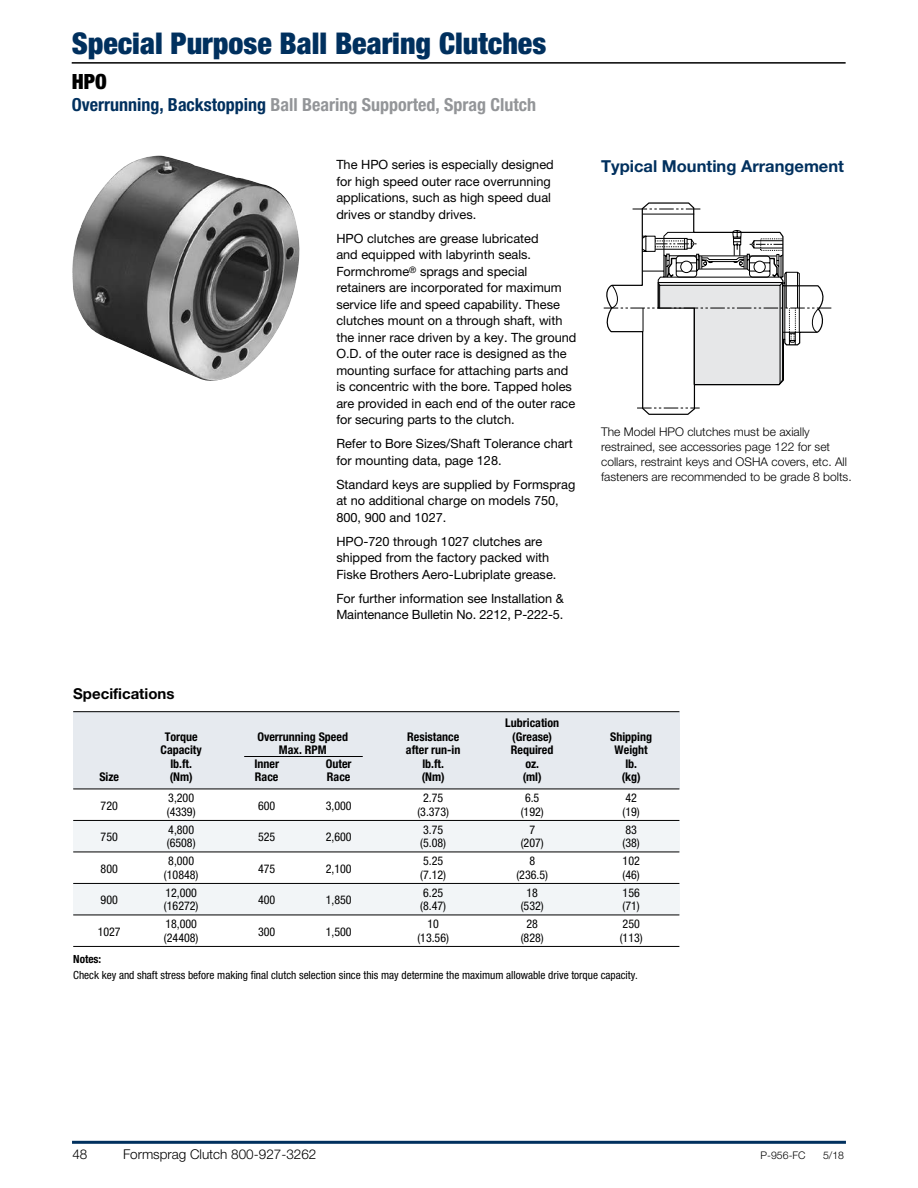
<style>
.page{position:relative;width:918px;height:1188px;background:#fff}
.page>*{position:absolute;margin:0;border:0;box-sizing:border-box;transform-origin:0 0}
.t1{font:900 condensed 30px "Helvetica Neue LT Std";color:#00305e}
.t2{font:900 condensed 21px "Helvetica Neue LT Std";color:#000}
.t3{font:700 condensed 18px "Helvetica Neue LT Std";color:#939598}
._05_Subhead_11pt_Blu{font:700 16.5px "Helvetica Neue LT Std";color:#00305e}
._06_Black_Subhead_10{font:700 15px "Helvetica Neue LT Std";color:#000}
.t4{font:300 13.5px "Helvetica Neue LT Std";color:#000}
._00_Text{font:12.75px/16.5px "Helvetica Neue LT Std";color:#000}
.t5{font:condensed 12px "Helvetica Neue LT Std";color:#000}
.t6{font:700 condensed 12px "Helvetica Neue LT Std";color:#000}
._10_Caption-8_10_Lig{font:300 12px/15px "Helvetica Neue LT Std";color:#000}
.Chart_Notes_8_9{font:condensed 11.25px "Helvetica Neue LT Std";color:#000}
.Chart_Notes-Note{font:700 condensed 11.25px "Helvetica Neue LT Std";color:#000}
.t7{font:300 10.5px "Helvetica Neue LT Std";color:#000}
.s1{color:#00305e}
</style>
<div class="page">
<hr style="left:72px;top:1141px;width:774px;height:3px;background:#00305e">
<hr style="left:72px;top:62px;width:774px;height:2px;background:#000">
<div style="left:73px;top:711px;width:606px;height:78px;background:#e6eaef"></div>
<div style="left:73px;top:820px;width:607px;height:32px;background:#f2f5f7"></div>
<div style="left:73px;top:884px;width:607px;height:31px;background:#f2f5f7"></div>
<hr style="left:73px;top:711px;width:606px;height:1px;background:#000">
<hr style="left:73px;top:789px;width:606px;height:1px;background:#000">
<hr style="left:73px;top:820px;width:606px;height:1px;background:#000">
<hr style="left:73px;top:852px;width:606px;height:1px;background:#000">
<hr style="left:73px;top:883px;width:606px;height:1px;background:#000">
<hr style="left:73px;top:915px;width:606px;height:1px;background:#000">
<hr style="left:73px;top:946px;width:606px;height:1px;background:#000">
<img style="left:72px;top:156px;width:228px;height:225px">
<svg style="left:603px;top:202px;width:177px;height:213px"></svg>
<svg style="left:637px;top:408px;width:63px;height:1px"></svg>
<svg style="left:604px;top:209px;width:227px;height:176px"></svg>
<hr style="left:244px;top:756px;width:119px;height:1px;background:#000">
<p class="t1" style="left:72px;top:25px;width:476px">Special Purpose Ball Bearing Clutches</p>
<p class="t2" style="left:72px;top:69px;width:37px">HPO</p>
<p class="t3" style="left:72px;top:94px;width:466px"><span class="s1">Overrunning, Backstopping</span> Ball Bearing Supported, Sprag Clutch</p>
<p class="_00_Text" style="left:336px;top:156px;width:219px">The HPO series is especially designed for high speed outer race overrunning applications, such as high speed dual drives or standby drives.</p>
<p class="_00_Text" style="left:336px;top:230px;width:242px">HPO clutches are grease lubricated<br>and equipped with labyrinth seals.<br>Formchrome<sup>®</sup> sprags and special retainers are incorporated for maximum service life and speed capability. These clutches mount on a through shaft, with the inner race driven by a key. The ground O. D. of the outer race is designed as the mounting surface for attaching parts and is concentric with the bore. Tapped holes are provided in each end of the outer race for securing parts to the clutch.</p>
<p class="_00_Text" style="left:336px;top:435px;width:238px">Refer to Bore Sizes/Shaft Tolerance chart for mounting data, page 128.</p>
<p class="_00_Text" style="left:336px;top:476px;width:240px">Standard keys are supplied by Formsprag at no additional charge on models 750,<br>800, 900 and 1027.</p>
<p class="_00_Text" style="left:336px;top:533px;width:219px">HPO-720 through 1027 clutches are shipped from the factory packed with<br>Fiske Brothers Aero-Lubriplate grease.</p>
<p class="_00_Text" style="left:336px;top:590px;width:229px">For further information see Installation &amp;<br>Maintenance Bulletin No. 2212, P-222-5.</p>
<p class="_05_Subhead_11pt_Blu" style="left:601px;top:156px;width:244px">Typical Mounting Arrangement</p>
<p class="_10_Caption-8_10_Lig" style="left:601px;top:424px;width:252px">The Model HPO clutches must be axially restrained, see accessories page 122 for set collars, restraint keys and OSHA covers, etc. All fasteners are recommended to be grade 8 bolts.</p>
<p class="_06_Black_Subhead_10" style="left:73px;top:685px;width:103px">Specifications</p>
<p class="t6" style="left:505px;top:716px;width:55px">Lubrication</p>
<p class="t6" style="left:165px;top:729px;width:35px">Torque</p>
<p class="t6" style="left:257px;top:729px;width:92px">Overrunning Speed</p>
<p class="t6" style="left:407px;top:729px;width:54px">Resistance</p>
<p class="t6" style="left:512px;top:729px;width:41px">(Grease)</p>
<p class="t6" style="left:610px;top:729px;width:43px">Shipping</p>
<p class="t6" style="left:161px;top:743px;width:43px">Capacity</p>
<p class="t6" style="left:279px;top:743px;width:49px">Max. RPM</p>
<p class="t6" style="left:406px;top:743px;width:56px">after run-in</p>
<p class="t6" style="left:511px;top:743px;width:44px">Required</p>
<p class="t6" style="left:615px;top:743px;width:35px">Weight</p>
<p class="t6" style="left:170px;top:756px;width:23px">lb.ft.</p>
<p class="t6" style="left:254px;top:756px;width:26px">Inner</p>
<p class="t6" style="left:326px;top:756px;width:27px">Outer</p>
<p class="t6" style="left:422px;top:756px;width:23px">lb.ft.</p>
<p class="t6" style="left:525px;top:756px;width:15px">oz.</p>
<p class="t6" style="left:625px;top:756px;width:13px">lb.</p>
<p class="t6" style="left:99px;top:770px;width:21px">Size</p>
<p class="t6" style="left:170px;top:770px;width:25px">(Nm)</p>
<p class="t6" style="left:255px;top:770px;width:25px">Race</p>
<p class="t6" style="left:327px;top:770px;width:25px">Race</p>
<p class="t6" style="left:422px;top:770px;width:25px">(Nm)</p>
<p class="t6" style="left:523px;top:770px;width:21px">(ml)</p>
<p class="t6" style="left:622px;top:770px;width:21px">(kg)</p>
<p class="t5" style="left:101px;top:798px;width:19px">720</p>
<p class="t5" style="left:168px;top:791px;width:27px">3,200</p>
<p class="t5" style="left:423px;top:791px;width:22px">2.75</p>
<p class="t5" style="left:525px;top:791px;width:16px">6.5</p>
<p class="t5" style="left:625px;top:791px;width:13px">42</p>
<p class="t5" style="left:258px;top:798px;width:19px">600</p>
<p class="t5" style="left:326px;top:798px;width:27px">3,000</p>
<p class="t5" style="left:167px;top:804px;width:30px">(4339)</p>
<p class="t5" style="left:417px;top:804px;width:33px">(3.373)</p>
<p class="t5" style="left:521px;top:804px;width:25px">(192)</p>
<p class="t5" style="left:623px;top:804px;width:19px">(19)</p>
<p class="t5" style="left:101px;top:830px;width:19px">750</p>
<p class="t5" style="left:168px;top:822px;width:27px">4,800</p>
<p class="t5" style="left:423px;top:822px;width:22px">3.75</p>
<p class="t5" style="left:529px;top:822px;width:7px">7</p>
<p class="t5" style="left:625px;top:822px;width:13px">83</p>
<p class="t5" style="left:258px;top:830px;width:19px">525</p>
<p class="t5" style="left:326px;top:830px;width:27px">2,600</p>
<p class="t5" style="left:167px;top:836px;width:30px">(6508)</p>
<p class="t5" style="left:420px;top:836px;width:27px">(5.08)</p>
<p class="t5" style="left:521px;top:836px;width:25px">(207)</p>
<p class="t5" style="left:623px;top:836px;width:19px">(38)</p>
<p class="t5" style="left:101px;top:861px;width:19px">800</p>
<p class="t5" style="left:168px;top:854px;width:27px">8,000</p>
<p class="t5" style="left:423px;top:854px;width:22px">5.25</p>
<p class="t5" style="left:529px;top:854px;width:7px">8</p>
<p class="t5" style="left:623px;top:854px;width:19px">102</p>
<p class="t5" style="left:258px;top:861px;width:19px">475</p>
<p class="t5" style="left:326px;top:861px;width:27px">2,100</p>
<p class="t5" style="left:164px;top:867px;width:36px">(10848)</p>
<p class="t5" style="left:420px;top:867px;width:27px">(7.12)</p>
<p class="t5" style="left:516px;top:867px;width:33px">(236.5)</p>
<p class="t5" style="left:623px;top:867px;width:19px">(46)</p>
<p class="t5" style="left:101px;top:893px;width:19px">900</p>
<p class="t5" style="left:165px;top:885px;width:33px">12,000</p>
<p class="t5" style="left:423px;top:885px;width:22px">6.25</p>
<p class="t5" style="left:526px;top:885px;width:13px">18</p>
<p class="t5" style="left:623px;top:885px;width:19px">156</p>
<p class="t5" style="left:258px;top:893px;width:19px">400</p>
<p class="t5" style="left:326px;top:893px;width:27px">1,850</p>
<p class="t5" style="left:164px;top:899px;width:36px">(16272)</p>
<p class="t5" style="left:420px;top:899px;width:27px">(8.47)</p>
<p class="t5" style="left:521px;top:899px;width:25px">(532)</p>
<p class="t5" style="left:623px;top:899px;width:19px">(71)</p>
<p class="t5" style="left:98px;top:924px;width:25px">1027</p>
<p class="t5" style="left:165px;top:917px;width:33px">18,000</p>
<p class="t5" style="left:427px;top:917px;width:13px">10</p>
<p class="t5" style="left:526px;top:917px;width:13px">28</p>
<p class="t5" style="left:623px;top:917px;width:19px">250</p>
<p class="t5" style="left:258px;top:924px;width:19px">300</p>
<p class="t5" style="left:326px;top:924px;width:27px">1,500</p>
<p class="t5" style="left:164px;top:930px;width:36px">(24408)</p>
<p class="t5" style="left:417px;top:930px;width:33px">(13.56)</p>
<p class="t5" style="left:521px;top:930px;width:25px">(828)</p>
<p class="t5" style="left:620px;top:930px;width:25px">(113)</p>
<p class="Chart_Notes-Note" style="left:73px;top:952px;width:30px">Notes:</p>
<p class="Chart_Notes_8_9" style="left:73px;top:969px;width:566px">Check key and shaft stress before making final clutch selection since this may determine the maximum allowable drive torque capacity.</p>
<p class="t4" style="left:72px;top:1146px;width:17px">48</p>
<p class="t4" style="left:123px;top:1146px;width:195px">Formsprag Clutch 800-927-3262</p>
<p class="t7" style="left:761px;top:1148px;width:46px">P-956-FC</p>
<p class="t7" style="left:823px;top:1148px;width:23px">5/18</p>
</div>
